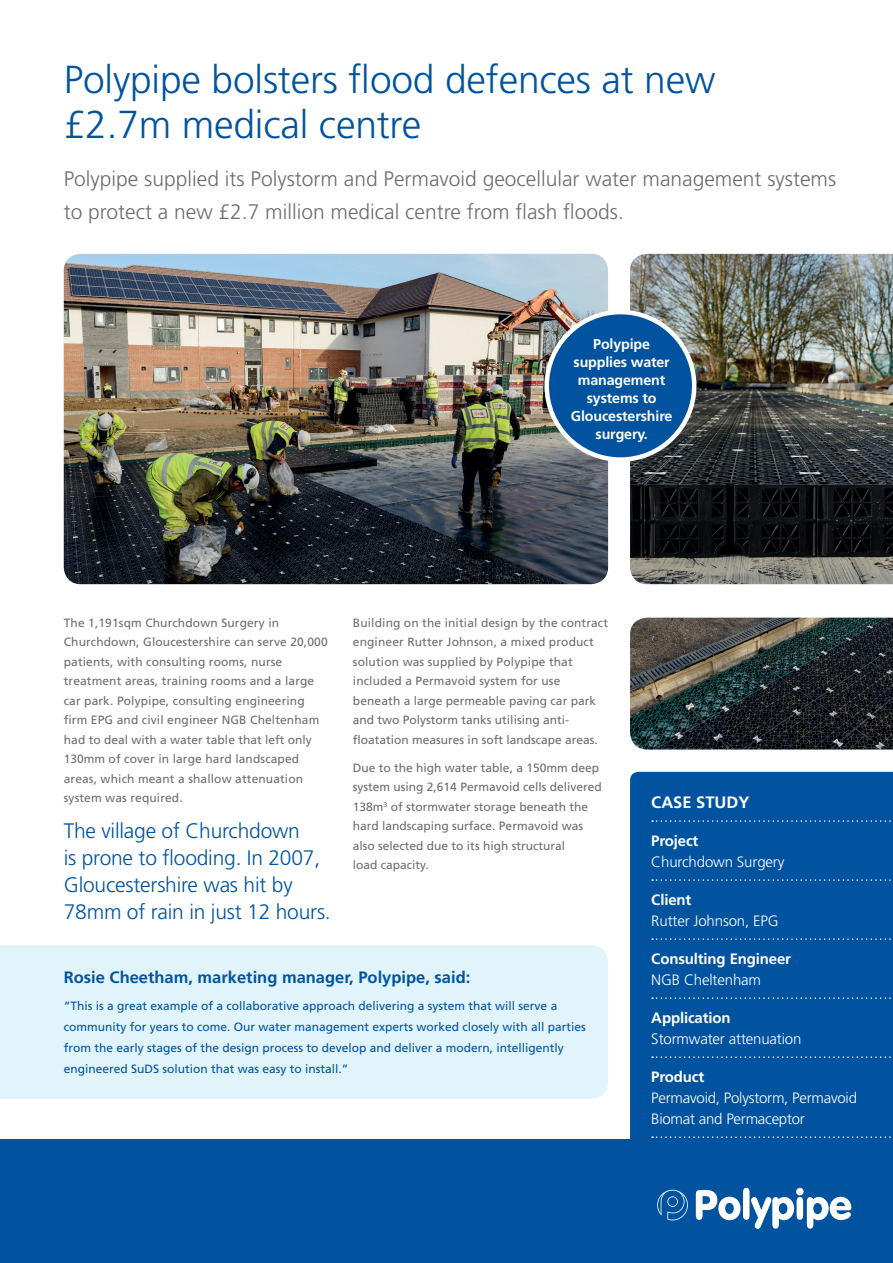
<style>
.page{position:relative;width:893px;height:1263px;background:#fff}
.page>*{position:absolute;margin:0;border:0;box-sizing:border-box;transform-origin:0 0}
.t1{font:300 39px/45px "Frutiger LT Std";letter-spacing:-.005em;color:#0153a0}
.t2{font:300 21px/33px "Frutiger LT Std";color:#6c6d70}
.t3{font:300 21px/27px "Frutiger LT Std";letter-spacing:-.01em;color:#0153a0}
.t4{font:700 16.5px "Frutiger LT Std";color:#0153a0}
.t5{font:700 16.5px "Frutiger LT Std";color:#fff}
.t6{font:300 15px/21px "Frutiger LT Std";letter-spacing:-.01em;color:#fff}
.t7{font:700 15px "Frutiger LT Std";letter-spacing:-.01em;color:#fff}
.t8{font:700 14.25px/18px "Frutiger LT Std";letter-spacing:-.01em;color:#fff;text-align:center}
.t9{font:12px/19.5px "Frutiger LT Std";letter-spacing:.01em;color:#6c6d70}
.t10{font:12px/21px "Frutiger LT Std";color:#0153a0}
</style>
<div class="page">
<div style="left:630px;top:772px;width:263px;height:368px;background:#0153a0"></div>
<svg style="left:652px;top:820px;width:241px;height:2px"></svg>
<svg style="left:652px;top:879px;width:241px;height:2px"></svg>
<svg style="left:652px;top:938px;width:241px;height:2px"></svg>
<svg style="left:652px;top:997px;width:241px;height:2px"></svg>
<svg style="left:652px;top:1056px;width:241px;height:2px"></svg>
<svg style="left:652px;top:1136px;width:241px;height:2px"></svg>
<div style="left:0;top:1140px;width:893px;height:123px;background:#0153a0"></div>
<svg style="left:657px;top:1190px;width:31px;height:30px"></svg>
<svg style="left:696px;top:1188px;width:155px;height:41px"></svg>
<img style="left:64px;top:254px;width:544px;height:330px">
<img style="left:630px;top:254px;width:263px;height:330px">
<img style="left:630px;top:618px;width:263px;height:131px">
<div style="left:547px;top:312px;width:147px;height:148px;background:#0153a0;border-radius:50%"></div>
<div style="left:544px;top:310px;width:152px;height:152px;border:4px solid #fff;border-radius:50%"></div>
<div style="left:0;top:945px;width:608px;height:154px;background:#e1f4fc"></div>
<h1 class="t1" style="left:64px;top:58px;width:653px">Polypipe bolsters ood defences at new £2.7m medical centre</h1>
<h2 class="t2" style="left:64px;top:162px;width:774px">Polypipe supplied its Polystorm and Permavoid geocellular water management systems to protect a new £2.7 million medical centre from ash oods.</h2>
<p class="t8" style="left:571px;top:335px;width:103px">Polypipe supplies water management systems to<br>Gloucestershire surgery.</p>
<p class="t9" style="left:64px;top:613px;width:265px">The 1,191sqm Churchdown Surgery in Churchdown, Gloucestershire can serve 20,000 patients, with consulting rooms, nurse treatment areas, training rooms and a large car park. Polypipe, consulting engineering</p>
<p class="t9" style="left:64px;top:710px;width:257px;text-indent:8px">rm EPG and civil engineer NGB Cheltenham had to deal with a water table that left only 130mm of cover in large hard landscaped areas, which meant a shallow attenuation system was required.</p>
<h2 class="t3" style="left:64px;top:817px;width:268px">The village of Churchdown<br>is prone to ooding. In 2007,<br>Gloucestershire was hit by<br>78mm of rain in just 12 hours.</h2>
<p class="t9" style="left:353px;top:613px;width:257px">Building on the initial design by the contract engineer Rutter Johnson, a mixed product solution was supplied by Polypipe that included a Permavoid system for use beneath a large permeable paving car park and two Polystorm tanks utilising anti-</p>
<p class="t9" style="left:361px;top:730px;width:238px">oatation measures in soft landscape areas.</p>
<p class="t9" style="left:353px;top:758px;width:250px">Due to the high water table, a 150mm deep system using 2,614 Permavoid cells delivered 138m<sup>3</sup> of stormwater storage beneath the hard landscaping surface. Permavoid was also selected due to its high structural<br>load capacity.</p>
<h3 class="t4" style="left:64px;top:967px;width:408px">Rosie Cheetham, marketing manager, Polypipe, said:</h3>
<p class="t10" style="left:64px;top:996px;width:524px">“This is a great example of a collaborative approach delivering a system that will serve a community for years to come. Our water management experts worked closely with all parties from the early stages of the design process to develop and deliver a modern, intelligently engineered SuDS solution that was easy to install.”</p>
<h3 class="t5" style="left:651px;top:792px;width:100px">CASE STUDY</h3>
<p class="t7" style="left:651px;top:831px;width:49px">Project</p>
<p class="t6" style="left:651px;top:851px;width:135px">Churchdown Surgery</p>
<p class="t7" style="left:651px;top:890px;width:42px">Client</p>
<p class="t6" style="left:651px;top:910px;width:129px">Rutter Johnson, EPG</p>
<p class="t7" style="left:651px;top:949px;width:141px">Consulting Engineer</p>
<p class="t6" style="left:651px;top:969px;width:111px">NGB Cheltenham</p>
<p class="t7" style="left:651px;top:1009px;width:81px">Application</p>
<p class="t6" style="left:651px;top:1028px;width:152px">Stormwater attenuation</p>
<p class="t7" style="left:651px;top:1068px;width:54px">Product</p>
<p class="t6" style="left:651px;top:1087px;width:207px">Permavoid, Polystorm, Permavoid<br>Biomat and Permaceptor</p>
</div>
